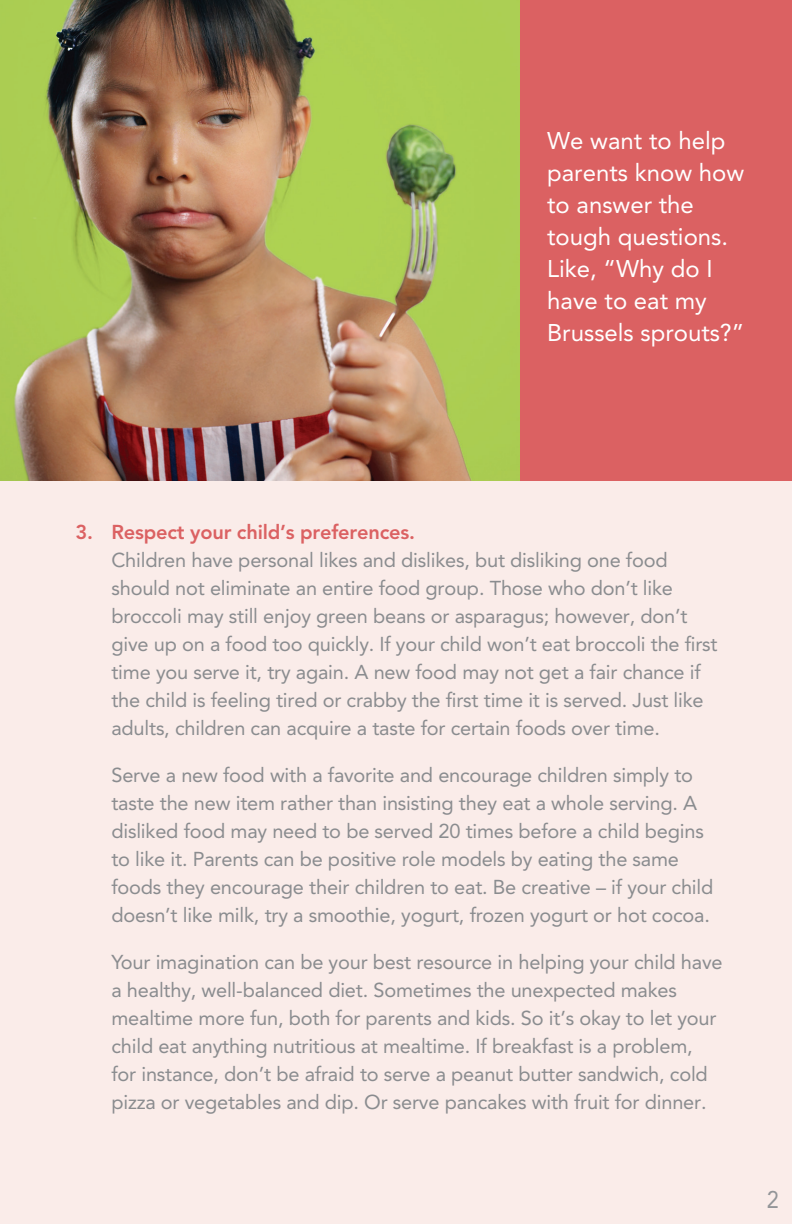
<style>
.page{position:relative;width:792px;height:1224px;background:#fff}
.page>*{position:absolute;margin:0;border:0;box-sizing:border-box;transform-origin:0 0}
.t1{font:24px/32px "Avenir LT Std";color:#fff}
.t2{font:24px "Avenir LT Std";color:#939598;scale:.9 1}
.t3{font:20px/28px "Avenir LT Std";letter-spacing:-.01em;color:#8a8c8f}
.s1{font-weight:800;color:#db6162}
</style>
<div class="page">
<div style="left:0;top:272px;width:792px;height:952px;background:#faece9"></div>
<hr style="left:0;top:0;width:1px;height:334px;background:#db6162">
<div style="left:499px;top:0;width:293px;height:481px;background:#db6162"></div>
<img style="left:1px;top:0;width:519px;height:481px">
<p class="t1" style="left:547px;top:125px;width:199px">We want to help parents know how to answer the tough questions.<br>Like, “Why do I have to eat my<br>Brussels sprouts?”</p>
<p class="t3" style="left:111px;top:518px;width:608px;text-indent:-36px"><span class="s1">3. Respect your child’s preferences.<br></span>Children have personal likes and dislikes, but disliking one food should not eliminate an entire food group. Those who don’t like broccoli may still enjoy green beans or asparagus; however, don’t give up on a food too quickly. If your child won’t eat broccoli the first time you serve it, try again. A new food may not get a fair chance if the child is feeling tired or crabby the first time it is served. Just like adults, children can acquire a taste for certain foods over time.</p>
<p class="t3" style="left:111px;top:761px;width:603px">Serve a new food with a favorite and encourage children simply to taste the new item rather than insisting they eat a whole serving. A disliked food may need to be served 20 times before a child begins to like it. Parents can be positive role models by eating the same foods they encourage their children to eat. Be creative – if your child doesn’t like milk, try a smoothie, yogurt, frozen yogurt or hot cocoa.</p>
<p class="t3" style="left:111px;top:948px;width:613px">Your imagination can be your best resource in helping your child have a healthy, well-balanced diet. Sometimes the unexpected makes mealtime more fun, both for parents and kids. So it’s okay to let your child eat anything nutritious at mealtime. If breakfast is a problem, for instance, don’t be afraid to serve a peanut butter sandwich, cold pizza or vegetables and dip. Or serve pancakes with fruit for dinner.</p>
<p class="t2" style="left:767px;top:1185px;width:15px">2</p>
</div>
